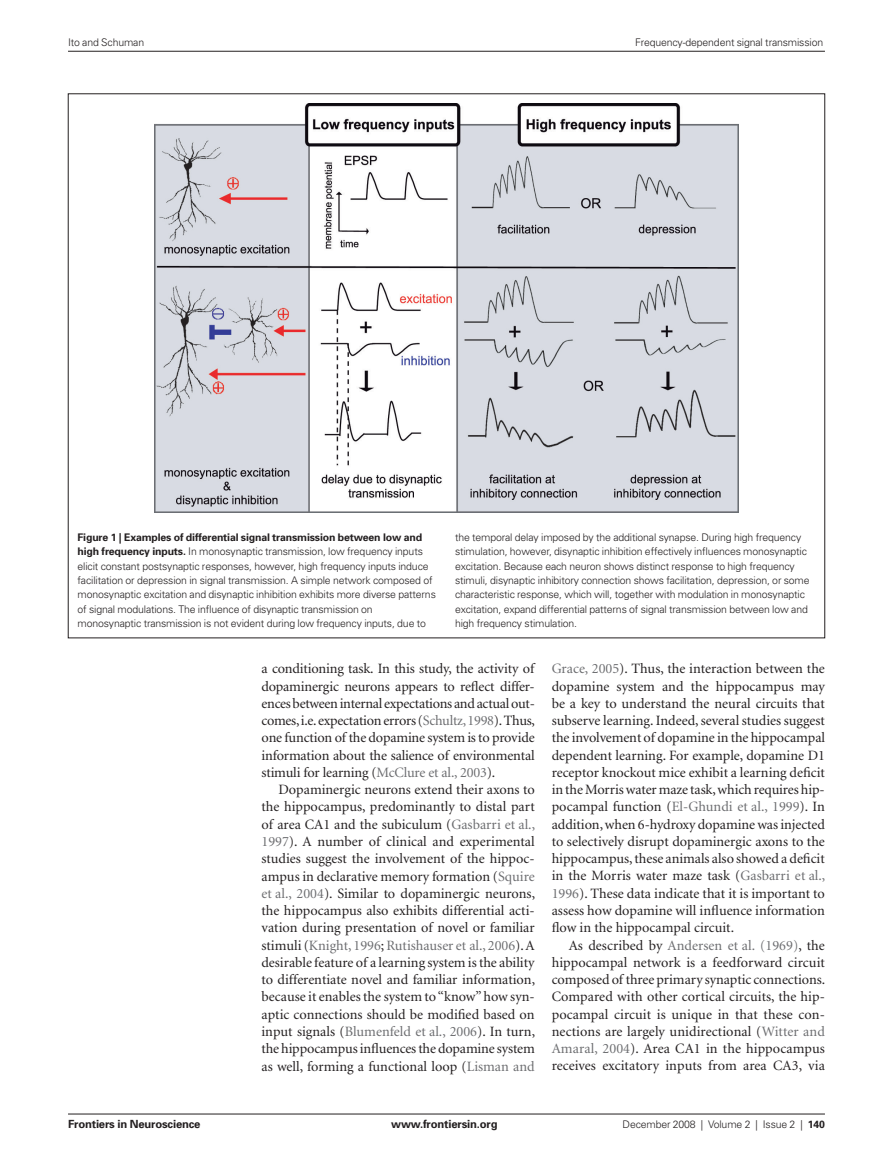
<style>
.page{position:relative;width:893px;height:1170px;background:#fff}
.page>*{position:absolute;margin:0;border:0;box-sizing:border-box;transform-origin:0 0}
.t1{font:14.25px/17.2px "Minion";color:#231f20;text-align:justify}
.t2{font:700 11.25px "Univers";letter-spacing:-.015em;color:#231f20}
.t3{font:300 10.5px/14.4px "Univers";letter-spacing:-.015em;color:#231f20}
.s1{font-weight:700}
.s2{color:#6c6d70}
</style>
<div class="page">
<hr style="left:68px;top:1113px;width:757px;height:1px;background:#231f20">
<hr style="left:68px;top:51px;width:757px;height:1px;background:#231f20">
<img style="left:155px;top:103px;width:583px;height:409px">
<p class="t3" style="left:68px;top:35px;width:78px">Ito and Schuman</p>
<p class="t3" style="left:635px;top:35px;width:190px">Frequency-dependent signal transmission</p>
<p class="t3" style="left:78px;top:530px;width:360px"><span class="s1">Figure 1 | Examples of differential signal transmission between low and high frequency inputs.</span> In monosynaptic transmission, low frequency inputs elicit constant postsynaptic responses, however, high frequency inputs induce facilitation or depression in signal transmission. A simple network composed of monosynaptic excitation and disynaptic inhibition exhibits more diverse patterns of signal modulations. The influence of disynaptic transmission on monosynaptic transmission is not evident during low frequency inputs, due to</p>
<p class="t3" style="left:455px;top:530px;width:356px">the temporal delay imposed by the additional synapse. During high frequency stimulation, however, disynaptic inhibition effectively influences monosynaptic excitation. Because each neuron shows distinct response to high frequency stimuli, disynaptic inhibitory connection shows facilitation, depression, or some characteristic response, which will, together with modulation in monosynaptic excitation, expand differential patterns of signal transmission between low and high frequency stimulation.</p>
<p class="t1" style="left:552px;top:660px;width:275px"><span class="s2">Grace, 2005</span>). Thus, the interaction between the dopamine system and the hippocampus may be a key to understand the neural circuits that subserve learning. Indeed, several studies suggest the involvement of dopamine in the hippocampal dependent learning. For example, dopamine D1 receptor knockout mice exhibit a learning deficit in the Morris water maze task, which requires hip&shy;pocampal function (<span class="s2">El-Ghundi et al., 1999</span>). In addition, when 6-hydroxy dopamine was injected to selectively disrupt dopaminergic axons to the hippocampus, these animals also showed a deficit in the Morris water maze task (<span class="s2">Gasbarri et al., 1996</span>). These data indicate that it is important to assess how dopamine will influence information flow in the hippocampal circuit.</p>
<p class="t1" style="left:552px;top:936px;width:275px;text-indent:17px">As described by <span class="s2">Andersen et al. (1969)</span>, the hippocampal network is a feedforward circuit composed of three primary synaptic connections.<br>Compared with other cortical circuits, the hip&shy;pocampal circuit is unique in that these con&shy;nections are largely unidirectional (<span class="s2">Witter and Amaral, 2004</span>). Area CA1 in the hippocampus receives excitatory inputs from area CA3, via</p>
<p class="t1" style="left:261px;top:660px;width:275px">a conditioning task. In this study, the activity of dopaminergic neurons appears to reflect differ&shy;ences between internal expectations and actual out&shy;comes, i.e. expectation errors (<span class="s2">Schultz, 1998</span>). Thus, one function of the dopamine system is to provide information about the salience of environmental stimuli for learning (<span class="s2">McClure et al., 2003</span>).</p>
<p class="t1" style="left:261px;top:781px;width:275px;text-indent:17px">Dopaminergic neurons extend their axons to the hippocampus, predominantly to distal part of area CA1 and the subiculum (<span class="s2">Gasbarri et al., 1997</span>). A number of clinical and experimental studies suggest the involvement of the hippoc&shy;ampus in declarative memory formation (<span class="s2">Squire et al., 2004</span>). Similar to dopaminergic neurons, the hippocampus also exhibits differential acti&shy;vation during presentation of novel or familiar stimuli (<span class="s2">Knight, 1996</span>; <span class="s2">Rutishauser et al., 2006</span>). A desirable feature of a learning system is the ability to differentiate novel and familiar information, because it enables the system to “know” how syn&shy;aptic connections should be modified based on input signals (<span class="s2">Blumenfeld et al., 2006</span>). In turn, the hippocampus influences the dopamine system as well, forming a functional loop (<span class="s2">Lisman and</span></p>
<p class="t2" style="left:68px;top:1116px;width:134px">Frontiers in Neuroscience</p>
<p class="t2" style="left:391px;top:1116px;width:108px">www.frontiersin.org</p>
<p class="t3" style="left:623px;top:1116px;width:204px">December 2008 | Volume 2 | Issue 2 | <span class="s1">140</span></p>
</div>
